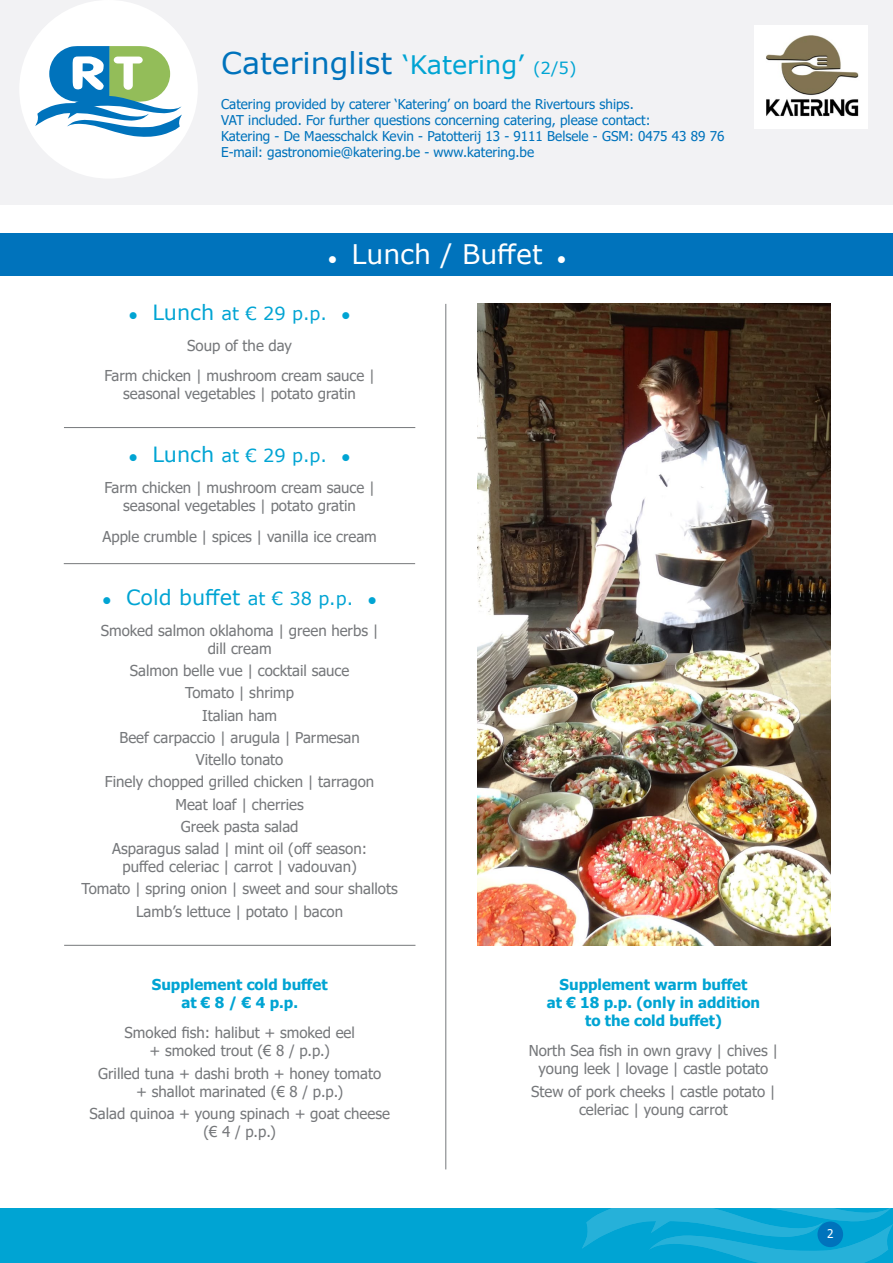
<style>
.page{position:relative;width:893px;height:1263px;background:#fff}
.page>*{position:absolute;margin:0;border:0;box-sizing:border-box;transform-origin:0 0}
.t1{font:30px "Verdana";color:#0073bc}
.t2{font:27px "Verdana";color:#fff}
.t3{font:21px "Verdana";color:#00a4d3}
.t4{font:18px "Verdana";color:#00a4d3}
.t5{font:15px/18px "Tahoma";color:#76787b;text-align:center}
.t6{font:700 15px/18px "Tahoma";color:#00a4d3;text-align:center}
.t7{font:13.5px/16.2px "Tahoma";color:#0073bc}
.t8{font:12px "Tahoma";color:#fff}
.s1{font-size:25.5px;color:#00a4d3}
.s2{font-size:16.5px;color:#00a4d3}
.s3{font-size:21px}
.s4{font-size:18px}
</style>
<div class="page">
<div style="left:0;top:0;width:893px;height:204px;background:#f2f2f4"></div>
<div style="left:0;top:1209px;width:893px;height:54px;background:#00a4d3"></div>
<svg style="left:582px;top:1208px;width:310px;height:55px"></svg>
<div style="left:817px;top:1221px;width:26px;height:26px;background:#0073bc;border-radius:50%"></div>
<div style="left:19px;top:0;width:179px;height:179px;background:#fff;border-radius:50%"></div>
<svg style="left:35px;top:46px;width:147px;height:91px"></svg>
<img style="left:755px;top:25px;width:112px;height:103px">
<hr style="left:446px;top:304px;width:1px;height:865px;background:#76787b">
<div style="left:0;top:234px;width:893px;height:42px;background:#0073bc"></div>
<hr style="left:64px;top:427px;width:351px;height:1px;background:#76787b">
<hr style="left:64px;top:563px;width:351px;height:1px;background:#76787b">
<hr style="left:64px;top:945px;width:351px;height:1px;background:#76787b">
<img style="left:478px;top:304px;width:352px;height:641px">
<p class="t1" style="left:221px;top:42px;width:357px">Cateringlist <span class="s1">‘Katering’</span> <span class="s2">(2/5)</span></p>
<p class="t7" style="left:221px;top:97px;width:505px">Catering provided by caterer ‘Katering’ on board the Rivertours ships.<br>VAT included. For further questions concerning catering, please contact:<br>Katering - De Maesschalck Kevin - Patotterij 13 - 9111 Belsele - GSM: 0475 43 89 76<br>E-mail: gastronomie@katering.be - www.katering.be</p>
<p class="t2" style="left:328px;top:236px;width:239px">● Lunch / Buffet ●</p>
<p class="t4" style="left:129px;top:301px;width:223px">● <span class="s3">Lunch</span> at € 29 p.p. ●</p>
<p class="t5" style="left:187px;top:337px;width:106px">Soup of the day</p>
<p class="t5" style="left:104px;top:368px;width:272px">Farm chicken | mushroom cream sauce | seasonal vegetables | potato gratin</p>
<p class="t4" style="left:129px;top:443px;width:223px">● <span class="s3">Lunch</span> at € 29 p.p. ●</p>
<p class="t5" style="left:104px;top:480px;width:272px">Farm chicken | mushroom cream sauce | seasonal vegetables | potato gratin</p>
<p class="t5" style="left:102px;top:528px;width:276px">Apple crumble | spices | vanilla ice cream</p>
<p class="t3" style="left:103px;top:583px;width:276px">● Cold buffet <span class="s4">at € 38 p.p.</span> ●</p>
<p class="t5" style="left:101px;top:622px;width:279px">Smoked salmon oklahoma | green herbs | dill cream</p>
<p class="t5" style="left:130px;top:662px;width:221px">Salmon belle vue | cocktail sauce</p>
<p class="t5" style="left:185px;top:685px;width:110px">Tomato | shrimp</p>
<p class="t5" style="left:202px;top:707px;width:77px">Italian ham</p>
<p class="t5" style="left:119px;top:729px;width:242px">Beef carpaccio | arugula | Parmesan</p>
<p class="t5" style="left:196px;top:751px;width:89px">Vitello tonato</p>
<p class="t5" style="left:105px;top:774px;width:271px">Finely chopped grilled chicken | tarragon</p>
<p class="t5" style="left:175px;top:796px;width:130px">Meat loaf | cherries</p>
<p class="t5" style="left:181px;top:818px;width:119px">Greek pasta salad</p>
<p class="t5" style="left:112px;top:840px;width:256px">Asparagus salad | mint oil (off season: puffed celeriac | carrot | vadouvan)</p>
<p class="t5" style="left:81px;top:881px;width:318px">Tomato | spring onion | sweet and sour shallots</p>
<p class="t5" style="left:136px;top:903px;width:209px">Lamb’s lettuce | potato | bacon</p>
<p class="t6" style="left:152px;top:976px;width:177px">Supplement cold buffet at € 8 / € 4 p.p.</p>
<p class="t5" style="left:125px;top:1025px;width:232px">Smoked fish: halibut + smoked eel + smoked trout (€ 8 / p.p.)</p>
<p class="t5" style="left:98px;top:1065px;width:285px">Grilled tuna + dashi broth + honey tomato + shallot marinated (€ 8 / p.p.)</p>
<p class="t5" style="left:90px;top:1105px;width:302px">Salad quinoa + young spinach + goat cheese (€ 4 / p.p.)</p>
<p class="t6" style="left:547px;top:976px;width:215px">Supplement warm buffet<br>at € 18 p.p. (only in addition to the cold buffet)</p>
<p class="t5" style="left:529px;top:1043px;width:251px">North Sea fish in own gravy | chives | young leek | lovage | castle potato</p>
<p class="t5" style="left:531px;top:1083px;width:246px">Stew of pork cheeks | castle potato | celeriac | young carrot</p>
<p class="t8" style="left:827px;top:1225px;width:8px">2</p>
</div>
